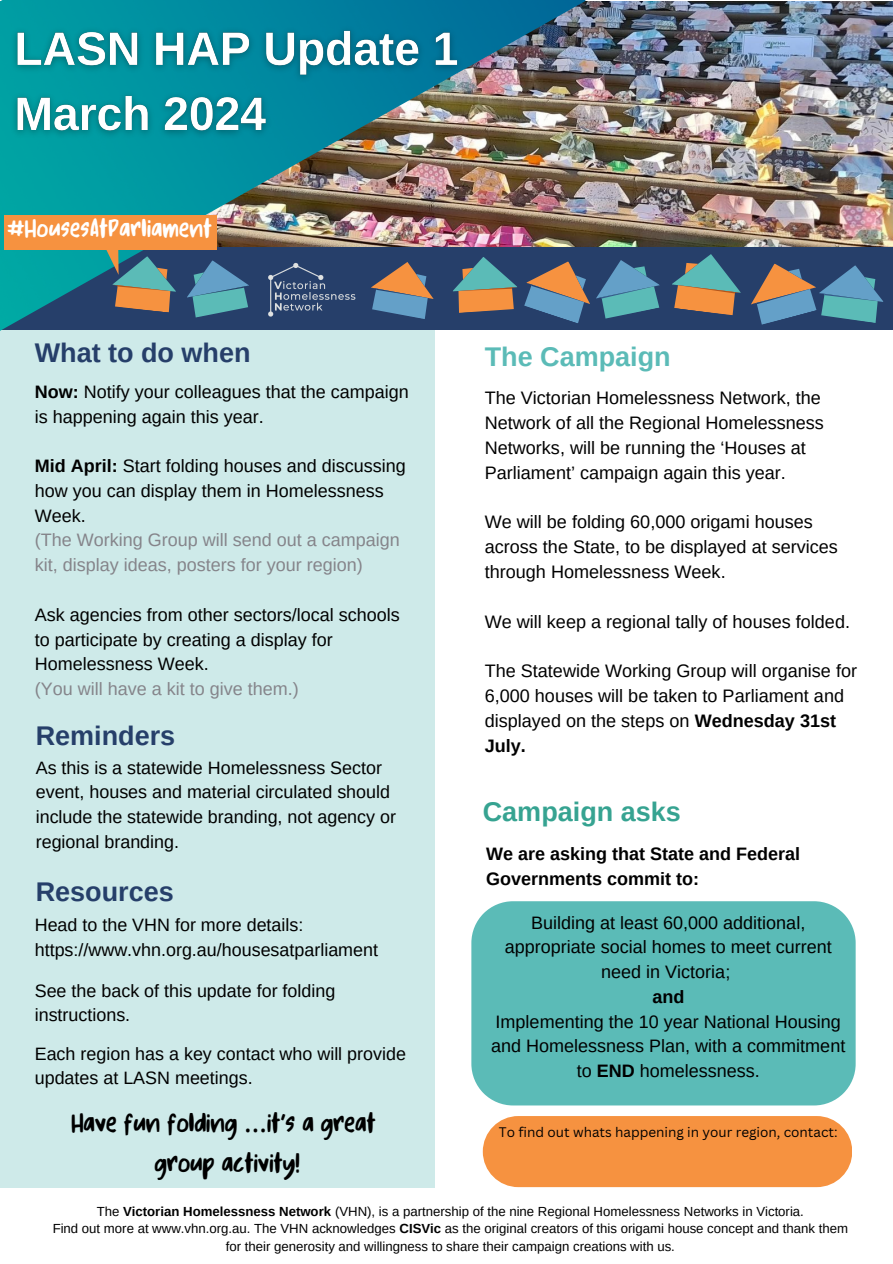
<style>
.page{position:relative;width:893px;height:1264px;background:#fff}
.page>*{position:absolute;margin:0;border:0;box-sizing:border-box;transform-origin:0 0}
.t1{font:28.5px/39.8px "Kandy Yum";color:#000;text-align:center}
.t2{font:700 27px "Arimo";color:#263f6a}
.t3{font:27px "Kandy Yum";letter-spacing:.01em;color:#fff}
.t4{font:700 27px "Arimo";color:#36a391}
.t5{font:700 27px "Arimo";color:#5bbbb7}
.t6{font:18px/24.8px "Arimo";color:#000}
.t7{font:18px/24.8px "Arimo";color:#85848a}
.t8{font:700 18px/24.8px "Arimo";color:#000}
.t9{font:17.85px/24.6px "Arimo";color:#000}
.t10{font:13.5px "Canva Sans";color:#000}
.t11{font:13.2px/17.5px "Arimo";color:#000;text-align:center}
.s1{font-weight:700}
.s2{font-weight:700;color:#000}
.s3{color:#000}
.s4{color:#85848a}
.s5{font-family:"Noto Sans Gurmukhi"}
</style>
<div class="page">
<div style="left:0;top:261px;width:434px;height:926px;background:#ceeae9"></div>
<img style="left:585px;top:2px;width:307px;height:245px">
<div style="left:0;top:247px;width:892px;height:82px;background:#263f6a"></div>
<svg style="left:585px;top:260px;width:75px;height:59px"></svg>
<img style="left:0;top:0;width:585px;height:337px">
<div style="left:5px;top:215px;width:212px;height:34px;background:#f69240"></div>
<svg style="left:103px;top:239px;width:146px;height:78px"></svg>
<svg style="left:672px;top:254px;width:212px;height:71px"></svg>
<div style="left:482px;top:1115px;width:370px;height:72px;background:#f69240;border-radius:36px"></div>
<div style="left:471px;top:901px;width:384px;height:204px;background:#5bbbb7"></div>
<img style="left:5px;top:21px;width:463px;height:123px">
<h5 class="t3" style="left:8px;top:214px;width:206px">#HousesAtParliament</h5>
<h2 class="t2" style="left:35px;top:337px;width:217px">What to do when</h2>
<h5 class="t5" style="left:484px;top:341px;width:187px">The Campaign</h5>
<h2 class="t6" style="left:35px;top:379px;width:375px"><span class="s1">Now:</span> Notify your colleagues that the campaign is happening again this year.</h2>
<h5 class="t7" style="left:35px;top:453px;width:372px"><span class="s2">Mid April:</span> <span class="s3">Start folding houses and discussing how you can display them in Homelessness Week.<br></span>(The Working Group will send out a campaign kit, display ideas, posters for your region)</h5>
<h2 class="t6" style="left:35px;top:602px;width:366px">Ask agencies from other sectors/local schools to participate by creating a display for Homelessness Week.<br><span class="s4">(You will have a kit to give them.)</span></h2>
<h5 class="t2" style="left:36px;top:720px;width:141px">Reminders</h5>
<p class="t9" style="left:36px;top:755px;width:362px">As this is a statewide Homelessness Sector event, houses and material circulated should include the statewide branding, not agency or regional branding.</p>
<h2 class="t2" style="left:36px;top:876px;width:139px">Resources</h2>
<h5 class="t9" style="left:35px;top:912px;width:345px">Head to the VHN for more details: https://www.vhn.org.au/housesatparliament</h5>
<h5 class="t9" style="left:35px;top:978px;width:302px">See the back of this update for folding instructions.</h5>
<h5 class="t9" style="left:35px;top:1041px;width:373px">Each region has a key contact who will provide updates at LASN meetings.</h5>
<p class="t1" style="left:71px;top:1104px;width:306px">Have fun folding <span class="s5">…</span>it’s a great group activity!</p>
<p class="t6" style="left:484px;top:385px;width:341px">The Victorian Homelessness Network, the Network of all the Regional Homelessness Networks, will be running the ‘Houses at Parliament’ campaign again this year.</p>
<p class="t6" style="left:484px;top:509px;width:355px">We will be folding 60,000 origami houses across the State, to be displayed at services through Homelessness Week.</p>
<p class="t6" style="left:484px;top:609px;width:367px">We will keep a regional tally of houses folded.</p>
<p class="t6" style="left:484px;top:658px;width:374px">The Statewide Working Group will organise for 6,000 houses will be taken to Parliament and displayed on the steps on <span class="s1">Wednesday 31st July.</span></p>
<p class="t4" style="left:482px;top:796px;width:199px">Campaign asks</p>
<p class="t8" style="left:486px;top:841px;width:315px">We are asking that State and Federal<br>Governments commit to:</p>
<p class="t6" style="left:491px;top:910px;width:355px;text-align:center">Building at least 60,000 additional, appropriate social homes to meet current need in Victoria;<br><span class="s1">and<br></span>Implementing the 10 year National Housing and Homelessness Plan, with a commitment to <span class="s1">END</span> homelessness.</p>
<h3 class="t10" style="left:499px;top:1122px;width:340px">To find out whats happening in your region, contact:</h3>
<p class="t11" style="left:97px;top:1202px;width:708px">The <span class="s1">Victorian Homelessness Network</span> (VHN), is a partnership of the nine Regional Homelessness Networks in Victoria.</p>
<p class="t11" style="left:53px;top:1219px;width:796px">Find out more at www.vhn.org.au. The VHN acknowledges <span class="s1">CISVic</span> as the original creators of this origami house concept and thank them for their generosity and willingness to share their campaign creations with us.</p>
</div>
